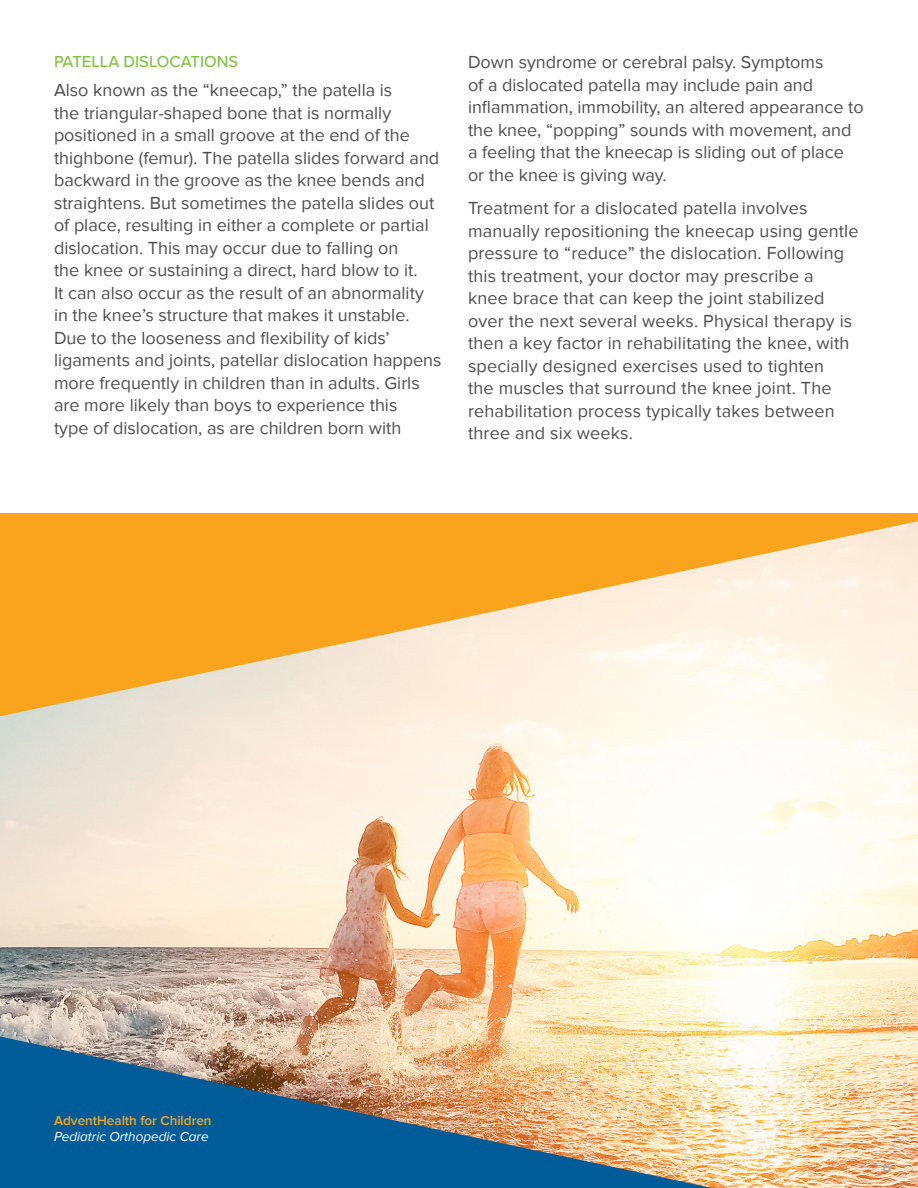
<style>
.page{position:relative;width:918px;height:1188px;background:#fff}
.page>*{position:absolute;margin:0;border:0;box-sizing:border-box;transform-origin:0 0}
.t1{font:18px/22.5px "Proxima Nova";color:#4d4d4f}
.t2{font:500 16.5px "Proxima Nova";color:#80c343}
.t3{font:600 13.5px "Proxima Nova";color:#faa41d}
.t4{font:italic 13.5px "Proxima Nova";color:#fff}
.t5{font:600 13.5px "Proxima Nova";color:#a7a9ac}
</style>
<div class="page">
<img style="left:0;top:716px;width:918px;height:472px">
<svg style="left:0;top:513px;width:918px;height:203px;fill:#faa41d"></svg>
<img style="left:0;top:1034px;width:776px;height:154px">
<p class="t2" style="left:54px;top:49px;width:186px">PATELLA DISLOCATIONS</p>
<p class="t1" style="left:54px;top:79px;width:389px">Also known as the “kneecap,” the patella is<br>the triangular-shaped bone that is normally positioned in a small groove at the end of the thighbone (femur). The patella slides forward and backward in the groove as the knee bends and straightens. But sometimes the patella slides out of place, resulting in either a complete or partial dislocation. This may occur due to falling on<br>the knee or sustaining a direct, hard blow to it.<br>It can also occur as the result of an abnormality in the knee’s structure that makes it unstable.<br>Due to the looseness and flexibility of kids’ ligaments and joints, patellar dislocation happens more frequently in children than in adults. Girls are more likely than boys to experience this<br>type of dislocation, as are children born with</p>
<p class="t1" style="left:468px;top:51px;width:397px">Down syndrome or cerebral palsy. Symptoms<br>of a dislocated patella may include pain and inflammation, immobility, an altered appearance to the knee, “popping” sounds with movement, and a feeling that the kneecap is sliding out of place or the knee is giving way.</p>
<p class="t1" style="left:468px;top:197px;width:392px">Treatment for a dislocated patella involves manually repositioning the kneecap using gentle pressure to “reduce” the dislocation. Following this treatment, your doctor may prescribe a<br>knee brace that can keep the joint stabilized over the next several weeks. Physical therapy is then a key factor in rehabilitating the knee, with specially designed exercises used to tighten<br>the muscles that surround the knee joint. The rehabilitation process typically takes between three and six weeks.</p>
<p class="t3" style="left:54px;top:1113px;width:159px">AdventHealth for Children</p>
<p class="t4" style="left:54px;top:1129px;width:156px">Pediatric Orthopedic Care</p>
<p class="t5" style="left:883px;top:1159px;width:10px">6</p>
</div>
